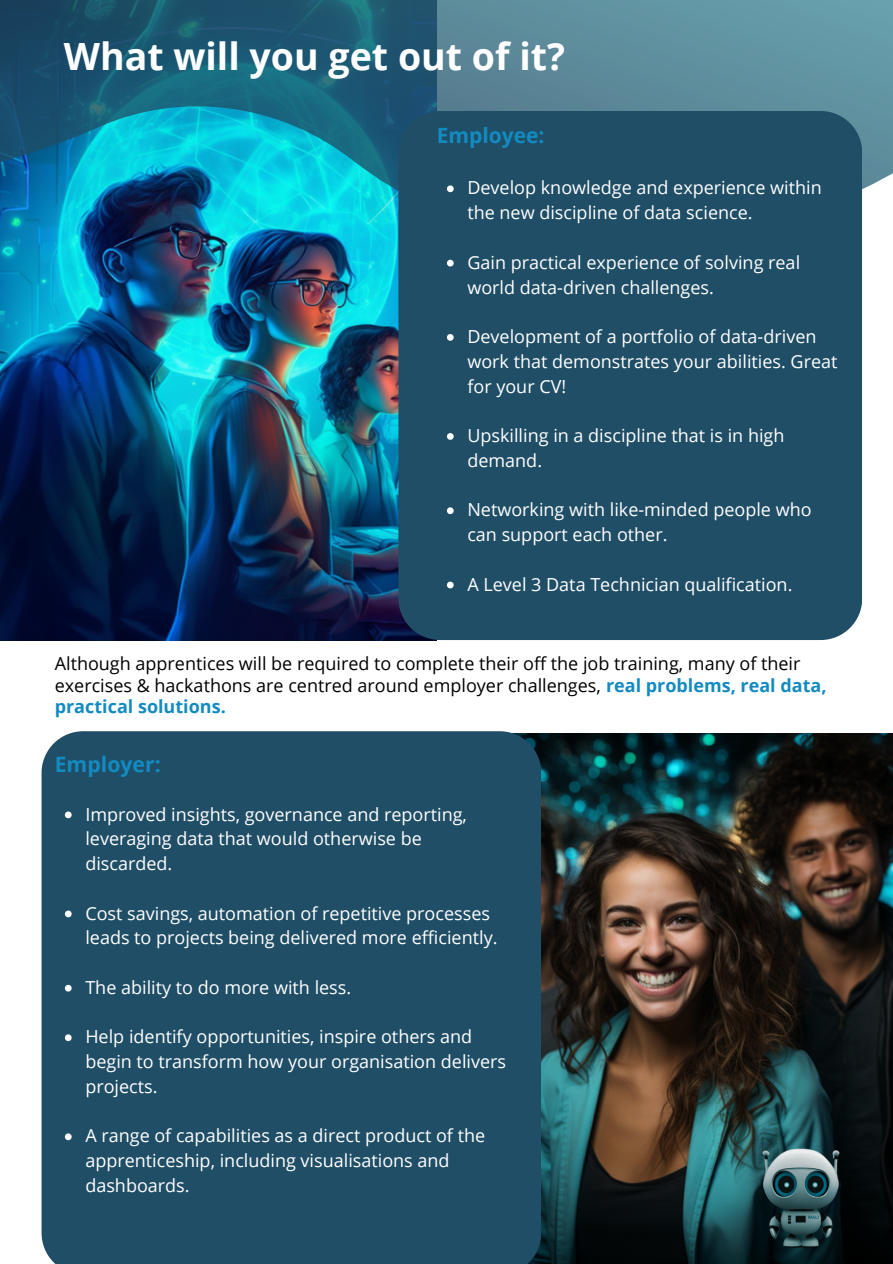
<style>
.page{position:relative;width:893px;height:1264px;background:#fff}
.page>*{position:absolute;margin:0;border:0;box-sizing:border-box;transform-origin:0 0}
.t1{font:700 37.5px "Open Sans";color:#fff}
.t2{font:700 21.15px "Open Sans";color:#138bc1}
.t3{font:700 21px "Open Sans";color:#138bc1}
.t4{font:18px/24.8px "Open Sans";color:#fff}
.t5{font:18px/21.3px "Open Sans";color:#000}
.s1{font-weight:700;color:#138bc1}
</style>
<div class="page">
<img style="left:0;top:0;width:892px;height:641px">
<img style="left:541px;top:733px;width:351px;height:530px">
<div style="left:42px;top:731px;width:499px;height:532px;background:#1f4e66"></div>
<div style="left:398px;top:111px;width:464px;height:529px;background:#1f4e66"></div>
<img style="left:744px;top:1141px;width:109px;height:109px">
<svg style="left:65px;top:811px;width:7px;height:7px"></svg>
<svg style="left:65px;top:910px;width:7px;height:7px"></svg>
<svg style="left:65px;top:984px;width:7px;height:7px"></svg>
<svg style="left:65px;top:1034px;width:7px;height:7px"></svg>
<svg style="left:65px;top:1133px;width:7px;height:7px"></svg>
<svg style="left:447px;top:185px;width:6px;height:7px"></svg>
<svg style="left:447px;top:260px;width:6px;height:6px"></svg>
<svg style="left:447px;top:334px;width:6px;height:7px"></svg>
<svg style="left:447px;top:433px;width:6px;height:7px"></svg>
<svg style="left:447px;top:507px;width:6px;height:7px"></svg>
<svg style="left:447px;top:581px;width:6px;height:7px"></svg>
<p class="t1" style="left:64px;top:30px;width:502px">What will you get out of it?</p>
<p class="t3" style="left:437px;top:120px;width:109px">Employee:</p>
<p class="t4" style="left:467px;top:175px;width:356px">Develop knowledge and experience within the new discipline of data science.</p>
<p class="t4" style="left:467px;top:249px;width:334px">Gain practical experience of solving real world data-driven challenges.</p>
<p class="t4" style="left:467px;top:324px;width:371px">Development of a portfolio of data-driven work that demonstrates your abilities. Great for your CV!</p>
<p class="t4" style="left:467px;top:423px;width:318px">Upskilling in a discipline that is in high demand.</p>
<p class="t4" style="left:467px;top:497px;width:346px">Networking with like-minded people who can support each other.</p>
<p class="t4" style="left:467px;top:571px;width:326px">A Level 3 Data Technician qualification.</p>
<p class="t5" style="left:55px;top:652px;width:773px">Although apprentices will be required to complete their off the job training, many of their exercises &amp; hackathons are centred around employer challenges, <span class="s1">real problems, real data, practical solutions.</span></p>
<p class="t2" style="left:55px;top:749px;width:107px">Employer:</p>
<p class="t4" style="left:85px;top:801px;width:383px">Improved insights, governance and reporting, leveraging data that would otherwise be discarded.</p>
<p class="t4" style="left:85px;top:900px;width:413px">Cost savings, automation of repetitive processes leads to projects being delivered more efficiently.</p>
<p class="t4" style="left:85px;top:974px;width:267px">The ability to do more with less.</p>
<p class="t4" style="left:85px;top:1024px;width:422px">Help identify opportunities, inspire others and begin to transform how your organisation delivers projects.</p>
<p class="t4" style="left:85px;top:1123px;width:401px">A range of capabilities as a direct product of the apprenticeship, including visualisations and dashboards.</p>
</div>
